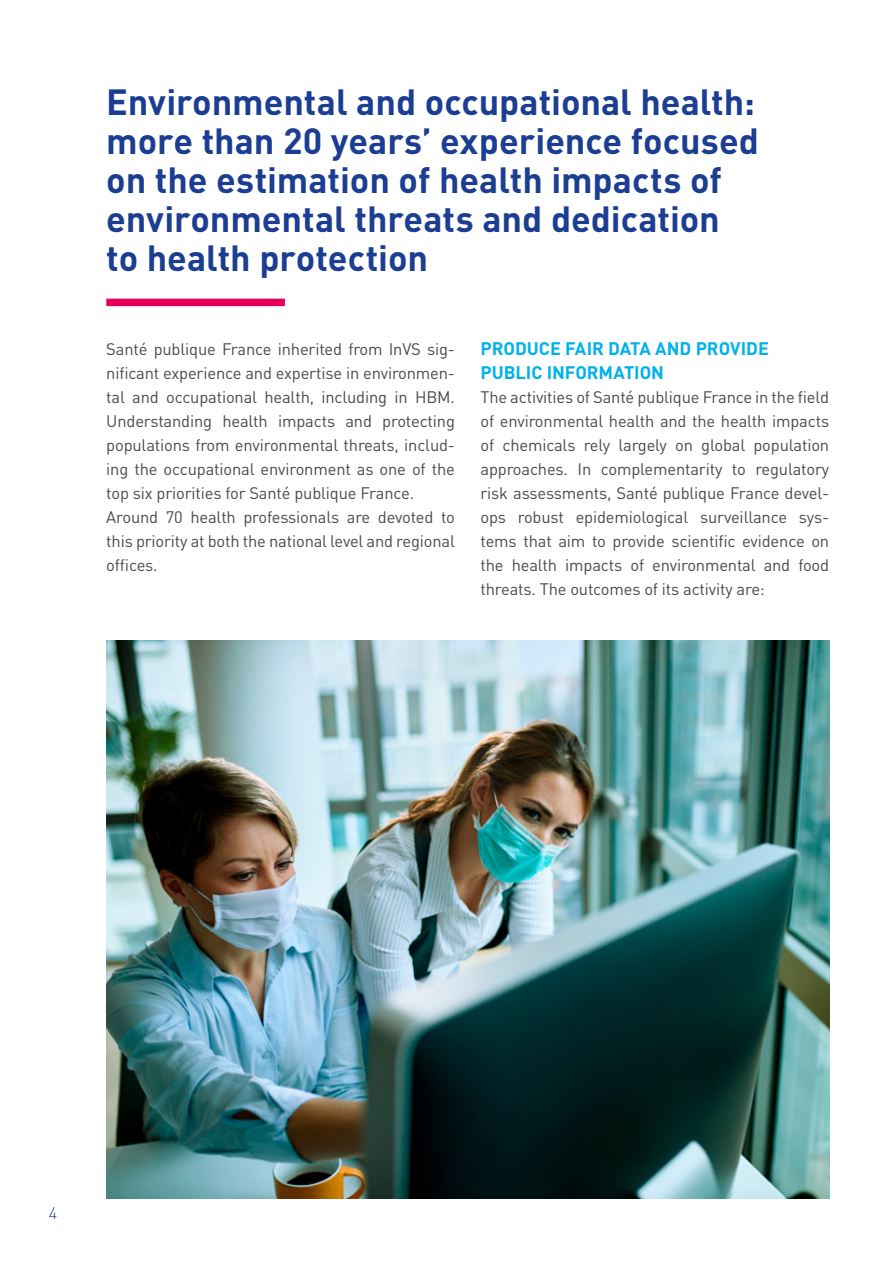
<style>
.page{position:relative;width:893px;height:1263px;background:#fff}
.page>*{position:absolute;margin:0;border:0;box-sizing:border-box;transform-origin:0 0}
.t1{font:700 36px/39px "DIN";color:#1b3e92}
.t2{font:700 18px/24px "DIN";letter-spacing:-.005em;color:#00b1eb}
.t3{font:16.5px/24px "DIN";letter-spacing:-.01em;color:#4a4a49}
.t4{font:300 16.5px "DIN";color:#1b3e92}
</style>
<div class="page">
<div style="left:106px;top:299px;width:179px;height:7px;background:#e60058"></div>
<img style="left:106px;top:641px;width:723px;height:558px">
<h1 class="t1" style="left:106px;top:81px;width:654px">Environmental and occupational health: more than 20 years’ experience focused on the estimation of health impacts of environmental threats and dedication to health protection</h1>
<p class="t3" style="left:106px;top:336px;width:350px">Santé publique France inherited from InVS sig&shy;nificant experience and expertise in environmen&shy;tal and occupational health, including in HBM.<br>Understanding health impacts and protecting populations from environmental threats, includ&shy;ing the occupational environment as one of the top six priorities for Santé publique France.<br>Around 70 health professionals are devoted to this priority at both the national level and regional offices.</p>
<p class="t2" style="left:480px;top:335px;width:290px">PRODUCE FAIR DATA AND PROVIDE<br>PUBLIC INFORMATION</p>
<p class="t3" style="left:480px;top:384px;width:350px;text-align:justify">The activities of Santé publique France in the field of environmental health and the health impacts of chemicals rely largely on global population approaches. In complementarity to regulatory risk assessments, Santé publique France devel&shy;ops robust epidemiological surveillance sys&shy;tems that aim to provide scientific evidence on the health impacts of environmental and food threats. The outcomes of its activity are:</p>
<p class="t4" style="left:49px;top:1202px;width:10px">4</p>
</div>
